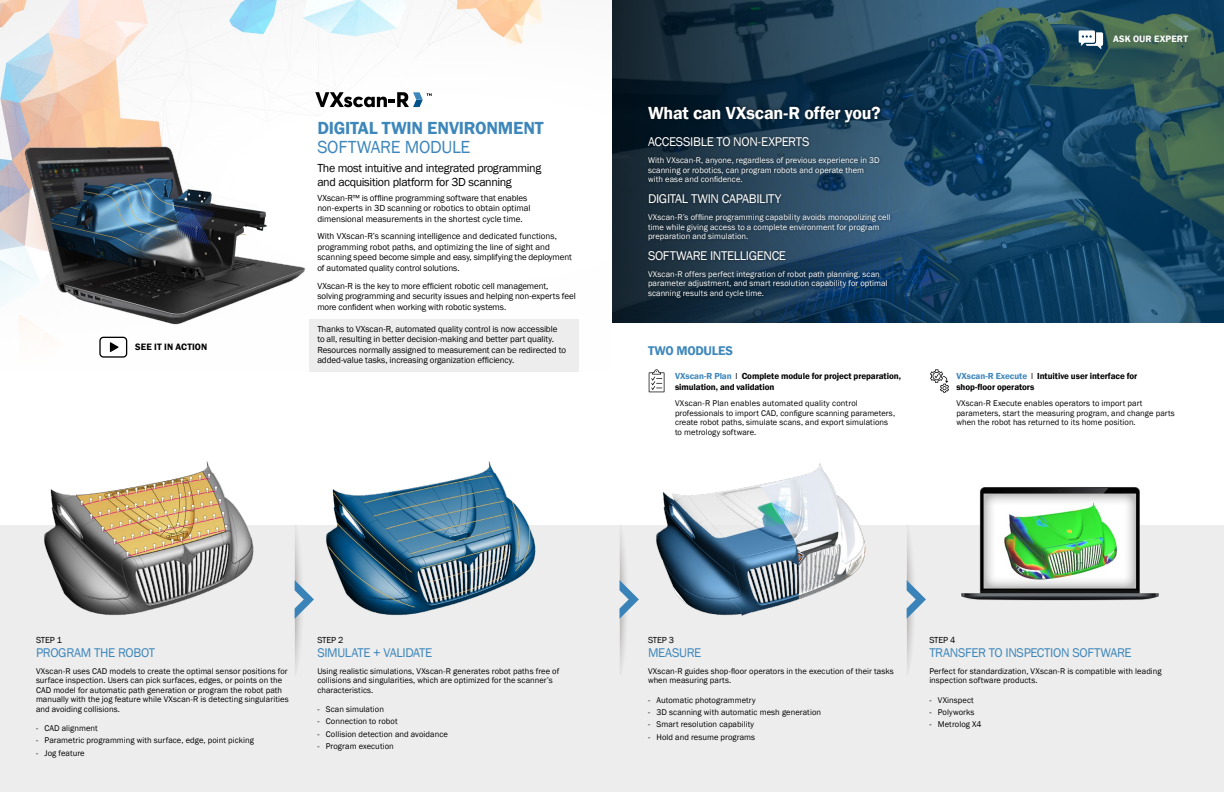
<style>
.page{position:relative;width:1224px;height:792px;background:#fff}
.page>*{position:absolute;margin:0;border:0;box-sizing:border-box;transform-origin:0 0}
.t1{font:600 18px "Franklin Gothic";letter-spacing:-.01em;color:#fff}
.t2{font:600 18px "Franklin Gothic";letter-spacing:-.01em;color:#3e87bb}
.t3{font:18px "Franklin Gothic";letter-spacing:-.015em;color:#3e87bb}
.t4{font:13px "Franklin Gothic";letter-spacing:-.025em;color:#3e87bb}
.t5{font:13px "Franklin Gothic";letter-spacing:-.025em;color:#fff}
.t6{font:600 13px "Franklin Gothic";letter-spacing:-.02em;color:#3e87bb}
.t7{font:12px/14px "Franklin Gothic";letter-spacing:-.03em;color:#000}
.t8{font:600 9.5px "Franklin Gothic";letter-spacing:.01em;color:#000}
.t9{font:600 9.5px "Franklin Gothic";letter-spacing:.015em;color:#fff}
.t10{font:9px/10.5px "Franklin Gothic";letter-spacing:-.01em;color:#000}
.t11{font:600 9px/11px "Franklin Gothic";letter-spacing:-.01em;color:#000}
.t12{font:8.5px/9.5px "Franklin Gothic";letter-spacing:.005em;color:#000}
.t13{font:8.5px/9.5px "Franklin Gothic";letter-spacing:.005em;color:#fff}
.s1{color:#3e87bb}
.s2{font-weight:400}
</style>
<div class="page">
<img style="left:0;top:0;width:579px;height:332px">
<div style="left:0;top:526px;width:1224px;height:266px;background:#ededed"></div>
<div style="left:309px;top:320px;width:270px;height:52px;background:#ededed"></div>
<img style="left:24px;top:95px;width:282px;height:260px">
<img style="left:1016px;top:0;width:208px;height:323px">
<svg style="left:612px;top:0;width:404px;height:323px;background:#183a53"></svg>
<img style="left:36px;top:461px;width:259px;height:158px">
<img style="left:317px;top:461px;width:259px;height:154px">
<img style="left:648px;top:463px;width:259px;height:156px">
<img style="left:939px;top:487px;width:240px;height:114px">
<svg style="left:315px;top:92px;width:117px;height:15px"></svg>
<svg style="left:295px;top:525px;width:19px;height:148px"></svg>
<svg style="left:907px;top:525px;width:19px;height:148px"></svg>
<svg style="left:620px;top:525px;width:19px;height:148px"></svg>
<svg style="left:649px;top:369px;width:15px;height:23px"></svg>
<svg style="left:930px;top:369px;width:19px;height:24px"></svg>
<div style="left:645px;top:103px;width:248px;height:198px;background:#000;opacity:.5"></div>
<svg style="left:99px;top:337px;width:28px;height:21px"></svg>
<svg style="left:1079px;top:30px;width:24px;height:19px"></svg>
<p class="t8" style="left:135px;top:341px;width:73px">SEE IT IN ACTION</p>
<h1 class="t2" style="left:317px;top:117px;width:228px">DIGITAL TWIN ENVIRONMENT</h1>
<h1 class="t3" style="left:317px;top:136px;width:155px">SOFTWARE MODULE</h1>
<h3 class="t7" style="left:317px;top:161px;width:225px">The most intuitive and integrated programming and acquisition platform for 3D scanning</h3>
<p class="t10" style="left:317px;top:193px;width:215px">VXscan-R™ is offline programming software that enables non-experts in 3D scanning or robotics to obtain optimal dimensional measurements in the shortest cycle time.</p>
<p class="t10" style="left:317px;top:231px;width:256px">With VXscan-R’s scanning intelligence and dedicated functions, programming robot paths, and optimizing the line of sight and scanning speed become simple and easy, simplifying the deployment of automated quality control solutions.</p>
<p class="t10" style="left:317px;top:281px;width:260px">VXscan-R is the key to more efficient robotic cell management, solving programming and security issues and helping non-experts feel more confident when working with robotic systems.</p>
<p class="t10" style="left:317px;top:324px;width:250px">Thanks to VXscan-R, automated quality control is now accessible to all, resulting in better decision-making and better part quality.<br>Resources normally assigned to measurement can be redirected to added-value tasks, increasing organization efficiency.</p>
<h1 class="t1" style="left:648px;top:102px;width:234px">What can VXscan-R offer you?</h1>
<h2 class="t5" style="left:648px;top:134px;width:163px">ACCESSIBLE TO NON-EXPERTS</h2>
<p class="t13" style="left:648px;top:156px;width:233px">With VXscan-R, anyone, regardless of previous experience in 3D scanning or robotics, can program robots and operate them with ease and confidence.</p>
<h2 class="t5" style="left:648px;top:191px;width:135px">DIGITAL TWIN CAPABILITY</h2>
<p class="t13" style="left:648px;top:213px;width:244px">VXscan-R’s offline programming capability avoids monopolizing cell time while giving access to a complete environment for program preparation and simulation.</p>
<h2 class="t5" style="left:648px;top:248px;width:140px">SOFTWARE INTELLIGENCE</h2>
<p class="t13" style="left:648px;top:270px;width:241px">VXscan-R offers perfect integration of robot path planning, scan parameter adjustment, and smart resolution capability for optimal scanning results and cycle time.</p>
<h2 class="t6" style="left:648px;top:342px;width:86px">TWO MODULES</h2>
<p class="t11" style="left:675px;top:370px;width:228px"><span class="s1">VXscan-R Plan</span> <span class="s2">l</span> Complete module for project preparation, simulation, and validation</p>
<p class="t12" style="left:675px;top:399px;width:222px">VXscan-R Plan enables automated quality control professionals to import CAD, configure scanning parameters, create robot paths, simulate scans, and export simulations to metrology software.</p>
<p class="t9" style="left:1113px;top:33px;width:76px">ASK OUR EXPERT</p>
<p class="t11" style="left:956px;top:370px;width:183px"><span class="s1">VXscan-R Execute</span> <span class="s2">l</span> Intuitive user interface for shop-floor operators</p>
<p class="t12" style="left:956px;top:399px;width:220px">VXscan-R Execute enables operators to import part parameters, start the measuring program, and change parts when the robot has returned to its home position.</p>
<p class="t10" style="left:36px;top:635px;width:28px">STEP 1</p>
<h2 class="t4" style="left:36px;top:644px;width:120px">PROGRAM THE ROBOT</h2>
<p class="t12" style="left:36px;top:666px;width:254px">VXscan-R uses CAD models to create the optimal sensor positions for surface inspection. Users can pick surfaces, edges, or points on the CAD model for automatic path generation or program the robot path manually with the jog feature while VXscan-R is detecting singularities and avoiding collisions.</p>
<p class="t12" style="left:36px;top:724px;width:63px">- CAD alignment</p>
<p class="t12" style="left:36px;top:736px;width:219px">- Parametric programming with surface, edge, point picking</p>
<p class="t12" style="left:36px;top:748px;width:50px">- Jog feature</p>
<p class="t10" style="left:317px;top:635px;width:28px">STEP 2</p>
<h2 class="t4" style="left:317px;top:644px;width:116px">SIMULATE + VALIDATE</h2>
<p class="t12" style="left:317px;top:666px;width:243px">Using realistic simulations, VXscan-R generates robot paths free of collisions and singularities, which are optimized for the scanner’s characteristics.</p>
<p class="t12" style="left:317px;top:705px;width:68px">- Scan simulation</p>
<p class="t12" style="left:317px;top:717px;width:82px">- Connection to robot</p>
<p class="t12" style="left:317px;top:729px;width:132px">- Collision detection and avoidance</p>
<p class="t12" style="left:317px;top:742px;width:78px">- Program execution</p>
<p class="t10" style="left:648px;top:635px;width:28px">STEP 3</p>
<h2 class="t4" style="left:648px;top:644px;width:55px">MEASURE</h2>
<p class="t12" style="left:648px;top:666px;width:247px">VXscan-R guides shop-floor operators in the execution of their tasks when measuring parts.</p>
<p class="t12" style="left:648px;top:695px;width:109px">- Automatic photogrammetry</p>
<p class="t12" style="left:648px;top:708px;width:175px">- 3D scanning with automatic mesh generation</p>
<p class="t12" style="left:648px;top:720px;width:108px">- Smart resolution capability</p>
<p class="t12" style="left:648px;top:732px;width:109px">- Hold and resume programs</p>
<p class="t10" style="left:929px;top:635px;width:28px">STEP 4</p>
<h2 class="t4" style="left:929px;top:644px;width:204px">TRANSFER TO INSPECTION SOFTWARE</h2>
<p class="t12" style="left:929px;top:666px;width:234px">Perfect for standardization, VXscan-R is compatible with leading inspection software products.</p>
<p class="t12" style="left:929px;top:695px;width:46px">- VXinspect</p>
<p class="t12" style="left:929px;top:708px;width:47px">- Polyworks</p>
<p class="t12" style="left:929px;top:720px;width:54px">- Metrolog X4</p>
</div>
